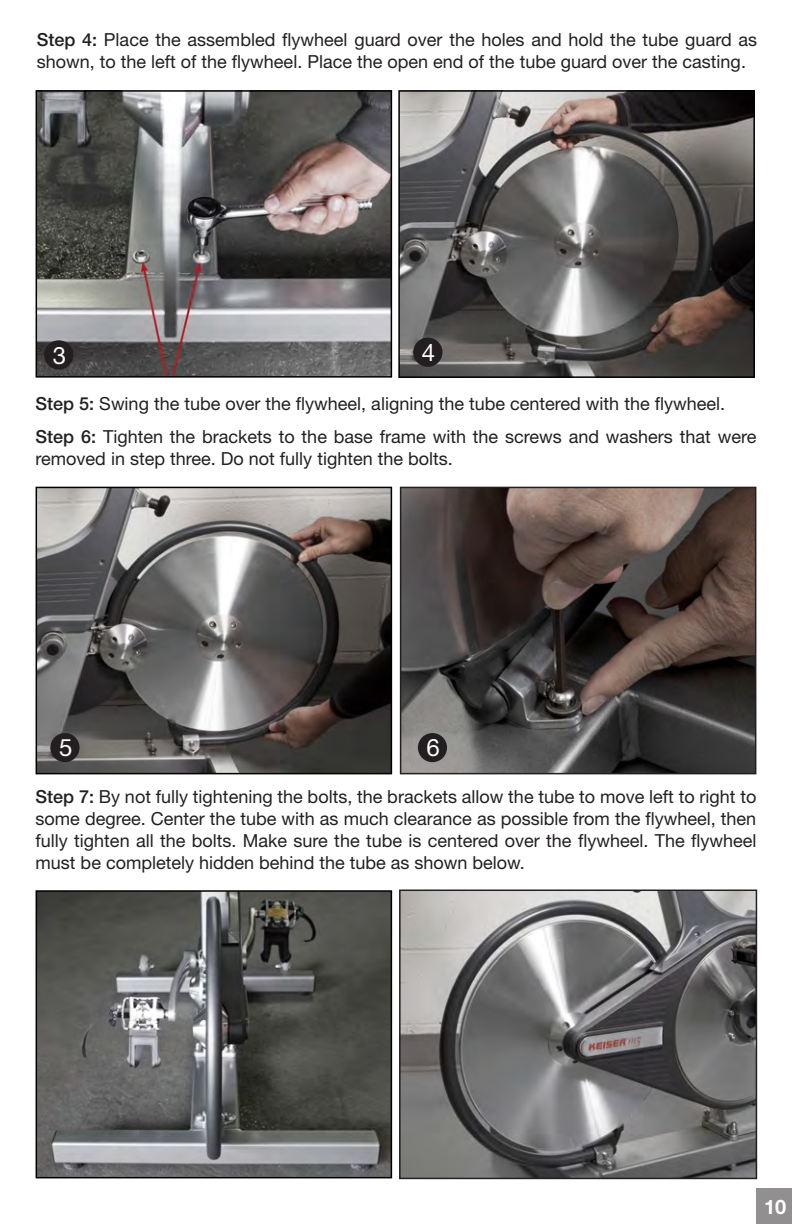
<style>
.page{position:relative;width:792px;height:1224px;background:#fff}
.page>*{position:absolute;margin:0;border:0;box-sizing:border-box;transform-origin:0 0}
.t1{font:24px "Helvetica Neue LT Std";color:#fff}
.t2{font:700 20px "Helvetica Neue LT Pro";color:#fff}
.t3{font:18px/22px "Helvetica Neue LT Std";color:#231f20}
.s1{font-weight:500}
</style>
<div class="page">
<img style="left:39px;top:489px;width:350px;height:282px">
<div style="left:36px;top:486px;width:356px;height:288px;border:2px solid #000"></div>
<div style="left:50px;top:732px;width:29px;height:30px;background:#231f20;border-radius:50%"></div>
<img style="left:402px;top:489px;width:351px;height:282px">
<div style="left:399px;top:486px;width:357px;height:288px;border:2px solid #231f20"></div>
<div style="left:417px;top:732px;width:30px;height:30px;background:#231f20;border-radius:50%"></div>
<img style="left:39px;top:893px;width:350px;height:282px">
<div style="left:36px;top:890px;width:356px;height:288px;border:2px solid #000"></div>
<img style="left:402px;top:892px;width:351px;height:283px">
<div style="left:399px;top:889px;width:357px;height:289px;border:2px solid #231f20"></div>
<img style="left:39px;top:93px;width:350px;height:281px">
<div style="left:36px;top:90px;width:356px;height:287px;border:2px solid #000"></div>
<div style="left:44px;top:340px;width:29px;height:29px;background:#231f20;border-radius:50%"></div>
<img style="left:401px;top:93px;width:350px;height:282px">
<div style="left:398px;top:90px;width:356px;height:288px;border:2px solid #000"></div>
<div style="left:413px;top:337px;width:29px;height:30px;background:#231f20;border-radius:50%"></div>
<div style="left:756px;top:1188px;width:35px;height:35px;background:#918f8f"></div>
<p class="t3" style="left:37px;top:29px;width:721px"><span class="s1">Step 4:</span> Place the assembled flywheel guard over the holes and hold the tube guard as shown, to the left of the flywheel. Place the open end of the tube guard over the casting.</p>
<p class="t1" style="left:53px;top:341px;width:15px">3</p>
<p class="t1" style="left:421px;top:338px;width:15px">4</p>
<p class="t3" style="left:36px;top:392px;width:690px"><span class="s1">Step 5:</span> Swing the tube over the flywheel, aligning the tube centered with the flywheel.</p>
<p class="t3" style="left:36px;top:425px;width:721px"><span class="s1">Step 6:</span> Tighten the brackets to the base frame with the screws and washers that were removed in step three. Do not fully tighten the bolts.</p>
<p class="t1" style="left:59px;top:733px;width:15px">5</p>
<p class="t1" style="left:426px;top:733px;width:15px">6</p>
<p class="t3" style="left:36px;top:785px;width:722px;text-align:justify"><span class="s1">Step 7:</span> By not fully tightening the bolts, the brackets allow the tube to move left to right to some degree. Center the tube with as much clearance as possible from the flywheel, then fully tighten all the bolts. Make sure the tube is centered over the flywheel. The flywheel must be completely hidden behind the tube as shown below.</p>
<p class="t2" style="left:763px;top:1193px;width:24px">10</p>
</div>
